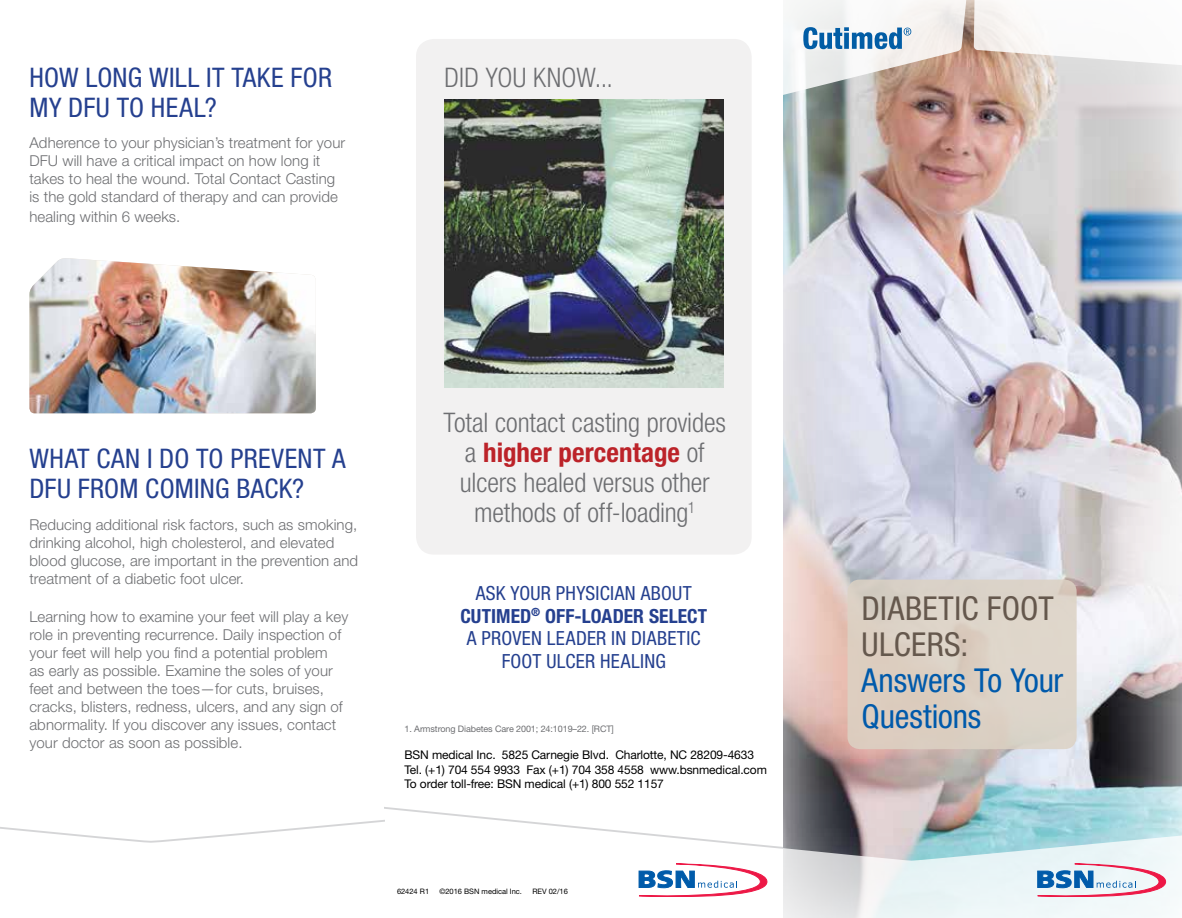
<style>
.page{position:relative;width:1182px;height:918px;background:#fff}
.page>*{position:absolute;margin:0;border:0;box-sizing:border-box;transform-origin:0 0}
.t1{font:condensed 33px/36px "Helvetica Neue LT Std";letter-spacing:-.005em;color:#005aab}
.t2{font:condensed 33px/36px "Helvetica Neue LT Std";letter-spacing:.01em;color:#65584d}
.t3{font:300 condensed 27px/30px "Helvetica Neue LT Std";letter-spacing:-.005em;color:#6d6e71;text-align:center}
.t4{font:condensed 27px/30px "Helvetica Neue LT Std";letter-spacing:.02em;color:#25408f}
.t5{font:condensed 19.5px "Helvetica Neue LT Std";letter-spacing:.015em;color:#25408f}
.t6{font:700 condensed 19.5px "Helvetica Neue LT Std";letter-spacing:.005em;color:#25408f}
.t7{font:300 15px/18px "Helvetica Neue LT Std";letter-spacing:.005em;color:#6d6e71}
.t8{font:12px/14.4px "Helvetica Neue";letter-spacing:-.01em;color:#000}
.t9{font:9px "Helvetica Neue";letter-spacing:-.01em;color:#6d6e71}
.t10{font:7.5px "Helvetica Neue";color:#000}
.s1{font-weight:700;color:#bc2329}
</style>
<div class="page">
<div style="left:416px;top:39px;width:335px;height:516px;background:#f2f1f1;border-radius:18px"></div>
<svg style="left:384px;top:807px;width:398px;height:77px"></svg>
<img style="left:782px;top:103px;width:399px;height:746px">
<div style="left:847px;top:580px;width:229px;height:169px;background:#dcd2c4;border-radius:12px"></div>
<svg style="left:783px;top:0;width:398px;height:103px"></svg>
<svg style="left:783px;top:824px;width:398px;height:94px"></svg>
<svg style="left:638px;top:863px;width:129px;height:34px"></svg>
<img style="left:29px;top:258px;width:287px;height:155px">
<svg style="left:0;top:820px;width:384px;height:23px"></svg>
<img style="left:444px;top:100px;width:279px;height:287px">
<h2 class="t4" style="left:29px;top:62px;width:276px">HOW LONG WILL IT TAKE FOR<br>MY DFU</h2>
<h2 class="t4" style="left:117px;top:92px;width:101px">TO HEAL?</h2>
<p class="t7" style="left:29px;top:134px;width:317px">Adherence to your physician’s treatment for your DFU will have a critical impact on how long it takes to heal the wound. Total Contact Casting is the gold standard of therapy and can provide</p>
<p class="t7" style="left:29px;top:207px;width:152px">healing within 6 weeks.</p>
<h2 class="t3" style="left:444px;top:62px;width:170px">DID YOU KNOW...</h2>
<h2 class="t4" style="left:29px;top:443px;width:215px">WHAT CAN IDO TO PREVE</h2>
<h2 class="t4" style="left:297px;top:443px;width:50px">NT A</h2>
<h2 class="t4" style="left:29px;top:473px;width:14px">DFU</h2>
<h2 class="t4" style="left:78px;top:473px;width:228px">FROM COMING BACK?</h2>
<p class="t7" style="left:29px;top:515px;width:330px">Reducing additional risk factors, such as smoking, drinking alcohol, high cholesterol, and elevated blood glucose, are important in the prevention and treatment of a diabetic foot ulcer.</p>
<p class="t7" style="left:29px;top:607px;width:320px">Learning how to examine your feet will play a key role in preventing recurrence. Daily inspection of your feet will help you find a potential problem<br>as early as possible. Examine the soles of your feet and between the toes—for cuts, bruises, cracks, blisters, redness, ulcers, and any sign of abnormality. If you discover any issues, contact your doctor as soon as possible.</p>
<h2 class="t3" style="left:443px;top:408px;width:284px">Total contact casting provides a <span class="s1">HIGHER PERCENTAGE</span> of ulcers healed versus other methods of off-loading<sup>1</sup></h2>
<h3 class="t5" style="left:475px;top:582px;width:218px">ASK YOUR PHYSICIAN ABOUT</h3>
<h3 class="t6" style="left:460px;top:604px;width:248px">CUTIMED<sup>®</sup> OFF-LOADER SELECT</h3>
<h3 class="t5" style="left:467px;top:627px;width:235px">A PROVEN LEADER IN DIABETIC</h3>
<h3 class="t5" style="left:501px;top:649px;width:154px">FOOT ULCER HEALING</h3>
<p class="t9" style="left:404px;top:724px;width:211px">1. Armstrong Diabetes Care 2001; 24:1019–22. [RCT]</p>
<p class="t8" style="left:404px;top:747px;width:364px">BSN medical Inc. 5825 Carnegie Blvd. Charlotte, NC 28209-4633<br>Tel. (+1) 704 554 9933 Fax (+1) 704 358 4558 www.bsnmedical.com<br>To order toll-free: BSN medical (+1) 800 552 1157</p>
<p class="t10" style="left:397px;top:887px;width:34px">62424 R1</p>
<p class="t10" style="left:439px;top:887px;width:84px">©2016 BSN medical Inc.</p>
<p class="t10" style="left:532px;top:887px;width:37px">REV 02/16</p>
<h1 class="t2" style="left:861px;top:591px;width:193px">DIABETIC FOOT<br>ULCERS:</h1>
<h1 class="t1" style="left:861px;top:663px;width:203px">ANSWERS TO YOUR<br>QUESTIONS</h1>
</div>
